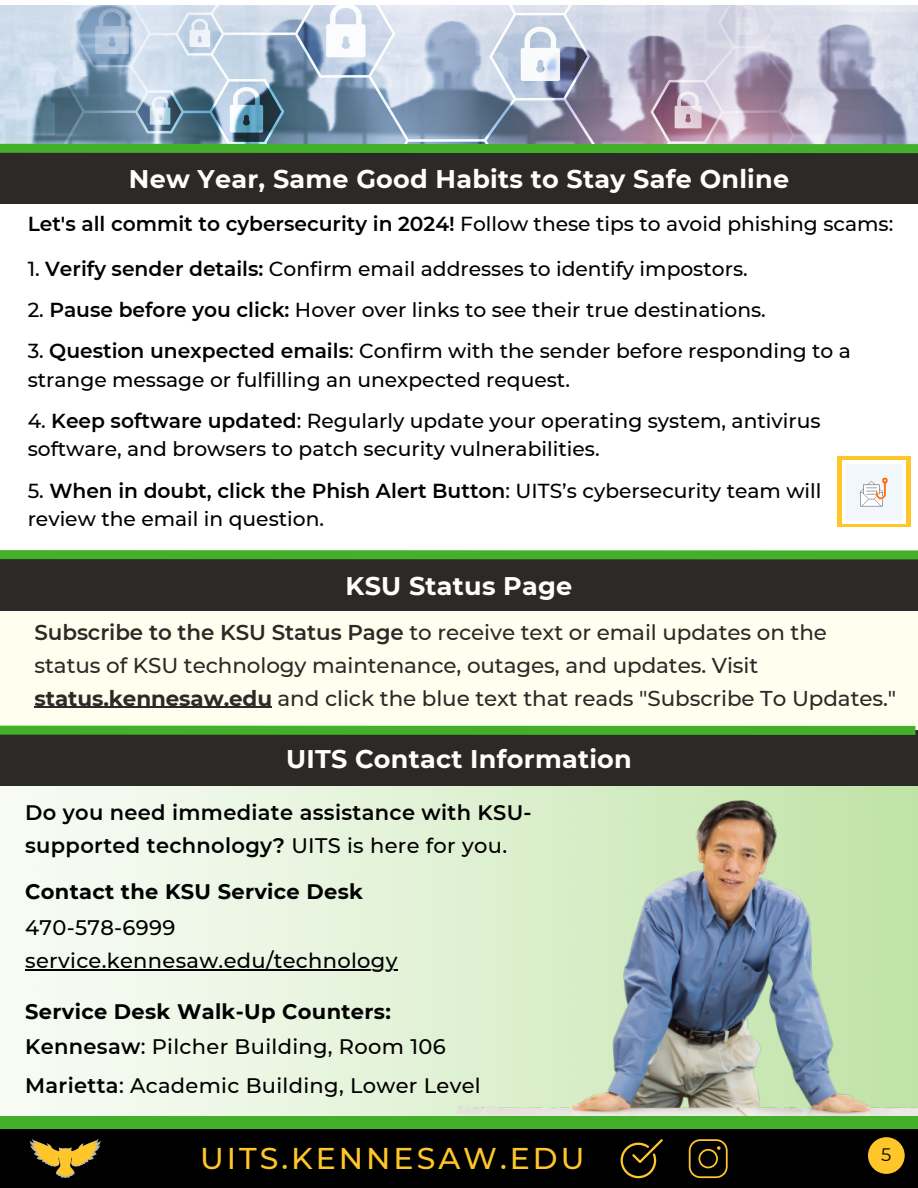
<style>
.page{position:relative;width:918px;height:1188px;background:#fff}
.page>*{position:absolute;margin:0;border:0;box-sizing:border-box;transform-origin:0 0}
.t1{font:500 30px "Montserrat";letter-spacing:.1em;color:#ffc629}
.t2{font:700 25.5px "Montserrat";letter-spacing:.01em;color:#fff}
.t3{font:500 21.45px/32.7px "Montserrat";letter-spacing:-.005em;color:#2d2926}
.t4{font:500 21px "Montserrat";letter-spacing:.015em;color:#000}
.t5{font:600 21px/33.5px "Montserrat";letter-spacing:.015em;color:#000}
.t6{font:700 21px "Montserrat";letter-spacing:.015em;color:#000}
.t7{font:500 20.25px/28.5px "Montserrat";color:#000}
.t8{font:600 20.25px "Montserrat";color:#000}
.t9{font:18px "Montserrat";color:#000}
.s1{font-weight:500}
.s2{font-weight:600}
.s3{font-weight:700}
</style>
<div class="page">
<img style="left:0;top:5px;width:918px;height:139px">
<div style="left:0;top:600px;width:918px;height:145px;background:#fffff0"></div>
<div style="left:0;top:555px;width:918px;height:55px;background:#2d2926"></div>
<div style="left:0;top:550px;width:918px;height:9px;background:#43b02a"></div>
<hr style="left:35px;top:707px;width:237px;height:1px;background:#2d2926">
<img style="left:0;top:786px;width:457px;height:331px">
<div style="left:0;top:730px;width:918px;height:56px;background:#2d2926"></div>
<div style="left:0;top:726px;width:915px;height:9px;background:#43b02a"></div>
<img style="left:457px;top:786px;width:461px;height:331px">
<hr style="left:25px;top:969px;width:373px;height:2px;background:#000">
<div style="left:0;top:1117px;width:918px;height:71px;background:#43b02a"></div>
<div style="left:0;top:1129px;width:918px;height:59px;background:#000"></div>
<svg style="left:620px;top:1139px;width:43px;height:40px"></svg>
<svg style="left:688px;top:1139px;width:40px;height:40px"></svg>
<div style="left:868px;top:1137px;width:37px;height:37px;background:#ffc629;border-radius:50%"></div>
<svg style="left:29px;top:1139px;width:72px;height:39px"></svg>
<div style="left:0;top:148px;width:918px;height:56px;background:#2d2926"></div>
<div style="left:0;top:144px;width:918px;height:9px;background:#43b02a"></div>
<div style="left:837px;top:457px;width:74px;height:70px;background:#ffc629"></div>
<img style="left:842px;top:461px;width:63px;height:63px">
<p class="t2" style="left:129px;top:163px;width:662px">New Year, Same Good Habits to Stay Safe Online</p>
<p class="t8" style="left:28px;top:211px;width:867px">Let's all commit to cybersecurity in 2024! <span class="s1">Follow these tips to avoid phishing scams:</span></p>
<p class="t7" style="left:28px;top:254px;width:722px">1. <span class="s2">Verify sender details:</span> Confirm email addresses to identify impostors.</p>
<p class="t7" style="left:28px;top:295px;width:740px">2. <span class="s2">Pause before you click:</span> Hover over links to see their true destinations.</p>
<p class="t7" style="left:28px;top:337px;width:825px">3. <span class="s2">Question unexpected emails</span>: Confirm with the sender before responding to a strange message or fulfilling an unexpected request.</p>
<p class="t7" style="left:28px;top:406px;width:794px">4. <span class="s2">Keep software updated</span>: Regularly update your operating system, antivirus software, and browsers to patch security vulnerabilities.</p>
<p class="t8" style="left:28px;top:478px;width:795px"><span class="s1">5.</span> When in doubt, click the Phish Alert Button<span class="s1">: UITS’s cybersecurity team will</span></p>
<p class="t7" style="left:28px;top:505px;width:298px">review the email in question.</p>
<p class="t2" style="left:346px;top:570px;width:228px">KSU Status Page</p>
<p class="t3" style="left:35px;top:616px;width:863px"><span class="s2">Subscribe to the KSU Status Page</span> to receive text or email updates on the status of KSU technology maintenance, outages, and updates. Visit <span class="s3">status.kennesaw.edu</span> and click the blue text that reads "Subscribe To Updates."</p>
<p class="t2" style="left:286px;top:744px;width:347px">UITS Contact Information</p>
<p class="t5" style="left:25px;top:796px;width:508px">Do you need immediate assistance with KSU&shy;supported technology? <span class="s1">UITS is here for you.</span></p>
<p class="t6" style="left:25px;top:879px;width:339px">Contact the KSU Service Desk</p>
<p class="t4" style="left:25px;top:914px;width:152px">470-578-6999</p>
<p class="t4" style="left:25px;top:948px;width:374px">service.kennesaw.edu/technology</p>
<p class="t6" style="left:25px;top:998px;width:367px">Service Desk Walk-Up Counters:</p>
<p class="t4" style="left:25px;top:1034px;width:422px"><span class="s2">Kennesaw</span>: Pilcher Building, Room 106</p>
<p class="t4" style="left:25px;top:1072px;width:457px"><span class="s2">Marietta</span>: Academic Building, Lower Level</p>
<p class="t1" style="left:200px;top:1140px;width:386px">UITS.KENNESAW.EDU</p>
<p class="t9" style="left:881px;top:1144px;width:12px">5</p>
<p class="t1" style="left:190px;top:1142px;width:386px">UITS.KENNESAW.EDU</p>
<p class="t9" style="left:880px;top:1145px;width:13px">4</p>
</div>
